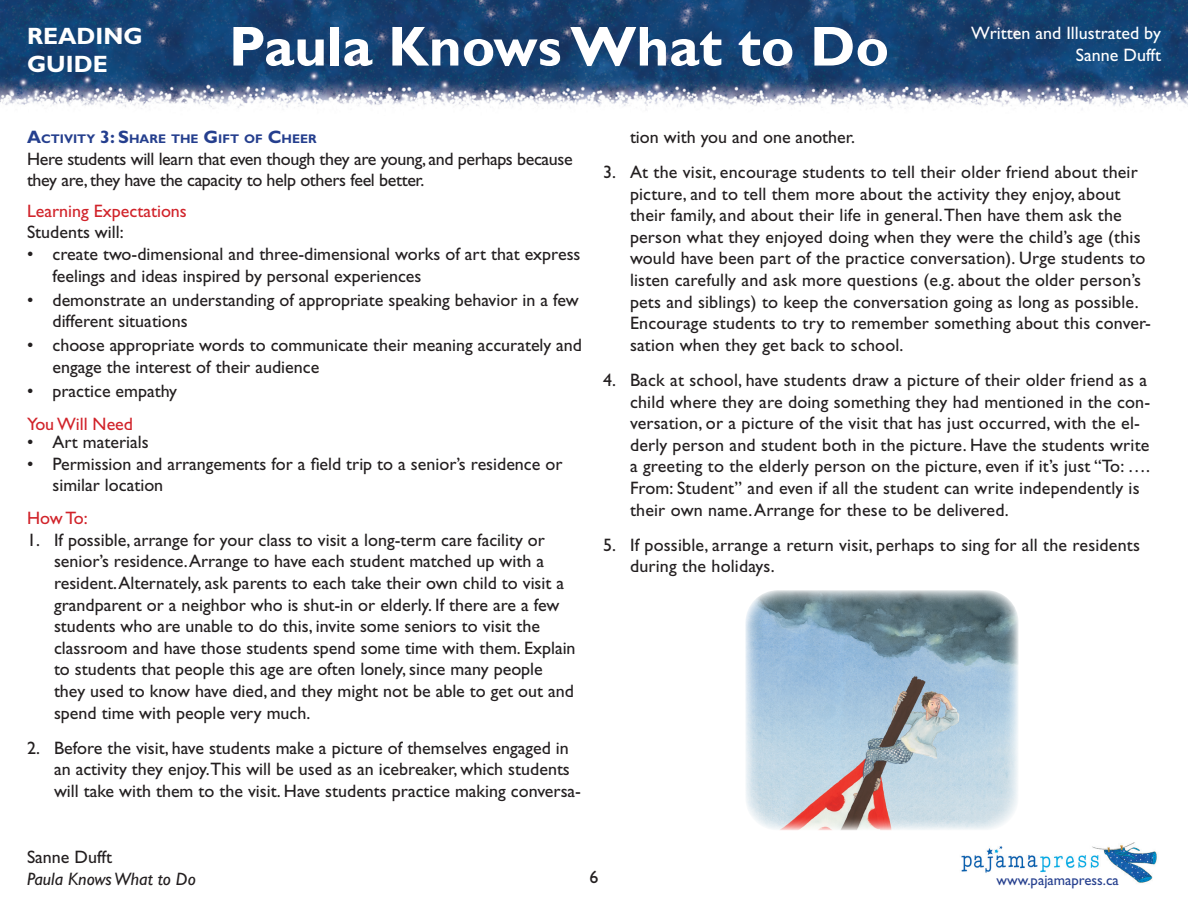
<style>
.page{position:relative;width:1188px;height:918px;background:#fff}
.page>*{position:absolute;margin:0;border:0;box-sizing:border-box;transform-origin:0 0}
.t1{font:700 56.55px "Gill Sans Std";color:#fff}
.t2{font:700 23.7px/28.5px "Gill Sans Std";color:#fff}
.t3{font:18px/21.6px "Gill Sans Std";color:#231f20}
.t4{font:18px/21.6px "Gill Sans Std";letter-spacing:-.02em;color:#231f20}
.t5{font:18px "Gill Sans Std";color:#d1232a}
.t6{font:18px/21.6px "Gill Sans Std";color:#fff;text-align:right}
.t7{font:italic 18px "Gill Sans Std";color:#231f20}
.t8{font:14.7px "Gill Sans Std";color:#253f8e}
.Heading{font:700 12.6px "Gill Sans Std";color:#253f8e}
.s1{font-size:18px}
</style>
<div class="page">
<img style="left:0;top:0;width:1188px;height:110px">
<img style="left:961px;top:842px;width:196px;height:41px">
<img style="left:745px;top:590px;width:274px;height:240px">
<h2 class="t2" style="left:27px;top:22px;width:117px">READING<br>GUIDE</h2>
<h1 class="t1" style="left:229px;top:13px;width:662px">Paula Knows What to Do</h1>
<p class="t6" style="left:971px;top:23px;width:191px">Written and Illustrated by<br>Sanne Dufft</p>
<p class="Heading" style="left:27px;top:131px;width:291px"><span class="s1">A</span>CTIVITY <span class="s1">3: S</span>HARE THE <span class="s1">G</span> IFT OF <span class="s1">C</span>HEER</p>
<p class="t4" style="left:27px;top:148px;width:547px">Here students will learn that even though they are young, and perhaps because they are, they have the capacity to help others feel better.</p>
<p class="t5" style="left:27px;top:200px;width:161px">Learning Expectations</p>
<p class="t3" style="left:27px;top:222px;width:98px">Students will:</p>
<p class="t3" style="left:52px;top:243px;width:530px;text-indent:-26px">• create two-dimensional and three-dimensional works of art that express feelings and ideas inspired by personal experiences</p>
<p class="t3" style="left:52px;top:289px;width:528px;text-indent:-26px">• demonstrate an understanding of appropriate speaking behavior in a few different situations</p>
<p class="t3" style="left:52px;top:334px;width:531px;text-indent:-26px">• choose appropriate words to communicate their meaning accurately and engage the interest of their audience</p>
<p class="t3" style="left:27px;top:380px;width:152px">• practice empathy</p>
<p class="t5" style="left:27px;top:413px;width:108px">You Will Need</p>
<p class="t3" style="left:27px;top:432px;width:123px">• Art materials</p>
<p class="t3" style="left:52px;top:453px;width:512px;text-indent:-26px">• Permission and arrangements for a field trip to a senior’s residence or similar location</p>
<p class="t5" style="left:27px;top:508px;width:62px">How To:</p>
<p class="t3" style="left:54px;top:529px;width:523px;text-indent:-27px">1. If possible, arrange for your class to visit a long-term care facility or senior’s residence. Arrange to have each student matched up with a resident. Alternately, ask parents to each take their own child to visit a grandparent or a neighbor who is shut-in or elderly. If there are a few students who are unable to do this, invite some seniors to visit the classroom and have those students spend some time with them. Explain to students that people this age are often lonely, since many people they used to know have died, and they might not be able to get out and spend time with people very much.</p>
<p class="t3" style="left:54px;top:737px;width:529px;text-indent:-27px">2. Before the visit, have students make a picture of themselves engaged in an activity they enjoy.This will be used as an icebreaker, which students will take with them to the visit. Have students practice making conversa-</p>
<p class="t3" style="left:630px;top:126px;width:227px">tion with you and one another.</p>
<p class="t3" style="left:630px;top:161px;width:522px;text-indent:-27px">3. At the visit, encourage students to tell their older friend about their picture, and to tell them more about the activity they enjoy, about their family, and about their life in general. Then have them ask the person what they enjoyed doing when they were the child’s age (this would have been part of the practice conversation). Urge students to listen carefully and ask more questions (e.g. about the older person’s pets and siblings) to keep the conversation going as long as possible.<br>Encourage students to try to remember something about this conver&shy;sation when they get back to school.</p>
<p class="t3" style="left:630px;top:369px;width:522px;text-indent:-27px">4. Back at school, have students draw a picture of their older friend as a child where they are doing something they had mentioned in the con&shy;versation, or a picture of the visit that has just occurred, with the el&shy;derly person and student both in the picture. Have the students write a greeting to the elderly person on the picture, even if it’s just “To: ….<br>From: Student” and even if all the student can write independently is their own name. Arrange for these to be delivered.</p>
<p class="t3" style="left:630px;top:534px;width:512px;text-indent:-27px">5. If possible, arrange a return visit, perhaps to sing for all the residents during the holidays.</p>
<p class="t3" style="left:27px;top:847px;width:87px">Sanne Dufft</p>
<p class="t7" style="left:27px;top:869px;width:170px">Paula Knows What to Do</p>
<p class="t3" style="left:590px;top:867px;width:10px">6</p>
<p class="t8" style="left:996px;top:871px;width:124px">www.pajamapress.ca</p>
</div>
